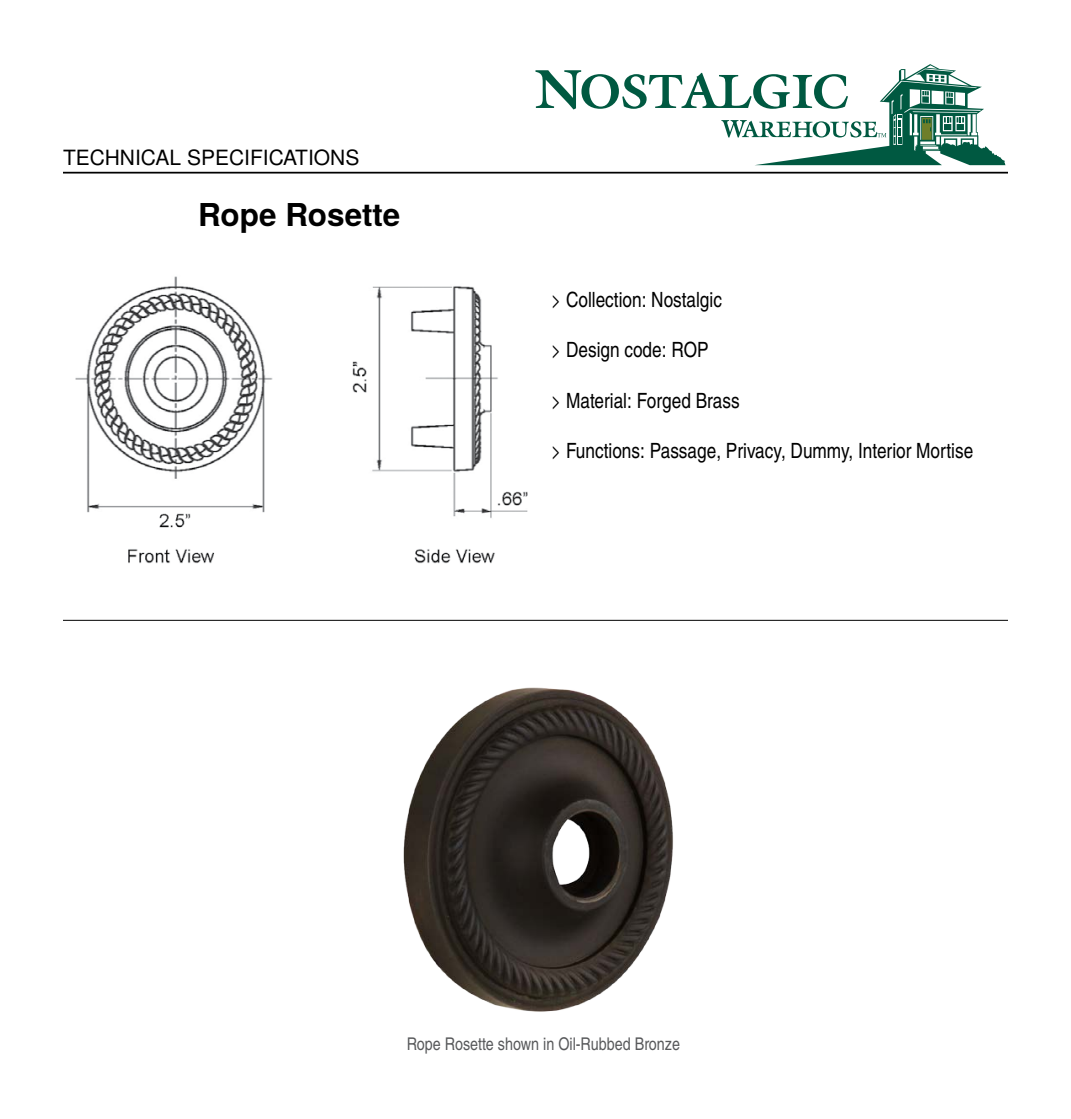
<style>
.page{position:relative;width:1071px;height:1119px;background:#fff}
.page>*{position:absolute;margin:0;border:0;box-sizing:border-box;transform-origin:0 0}
.t1{font:700 31.5px "Te X Gyre Heros";color:#000}
.t2{font:21px "Te X Gyre Heros Condensed";color:#000}
.t3{font:21px "Te X Gyre Heros";color:#000}
.t4{font:17.5px "Te X Gyre Heros Condensed";color:#58595b}
</style>
<div class="page">
<svg style="left:536px;top:64px;width:470px;height:101px"></svg>
<hr style="left:63px;top:172px;width:945px;height:1px;background:#000">
<img style="left:75px;top:276px;width:453px;height:288px">
<hr style="left:63px;top:620px;width:945px;height:1px;background:#000">
<img style="left:403px;top:687px;width:270px;height:325px">
<p class="t3" style="left:63px;top:140px;width:298px">TECHNICAL SPECIFICATIONS</p>
<p class="t1" style="left:198px;top:190px;width:204px">Rope Rosette</p>
<p class="t2" style="left:551px;top:284px;width:172px">&gt; Collection: Nostalgic</p>
<p class="t2" style="left:551px;top:334px;width:159px">&gt; Design code: ROP</p>
<p class="t2" style="left:551px;top:384px;width:190px">&gt; Material: Forged Brass</p>
<p class="t2" style="left:551px;top:435px;width:424px">&gt; Functions: Passage, Privacy, Dummy, Interior Mortise</p>
<p class="t4" style="left:407px;top:1030px;width:275px">Rope Rosette shown in Oil-Rubbed Bronze</p>
</div>
